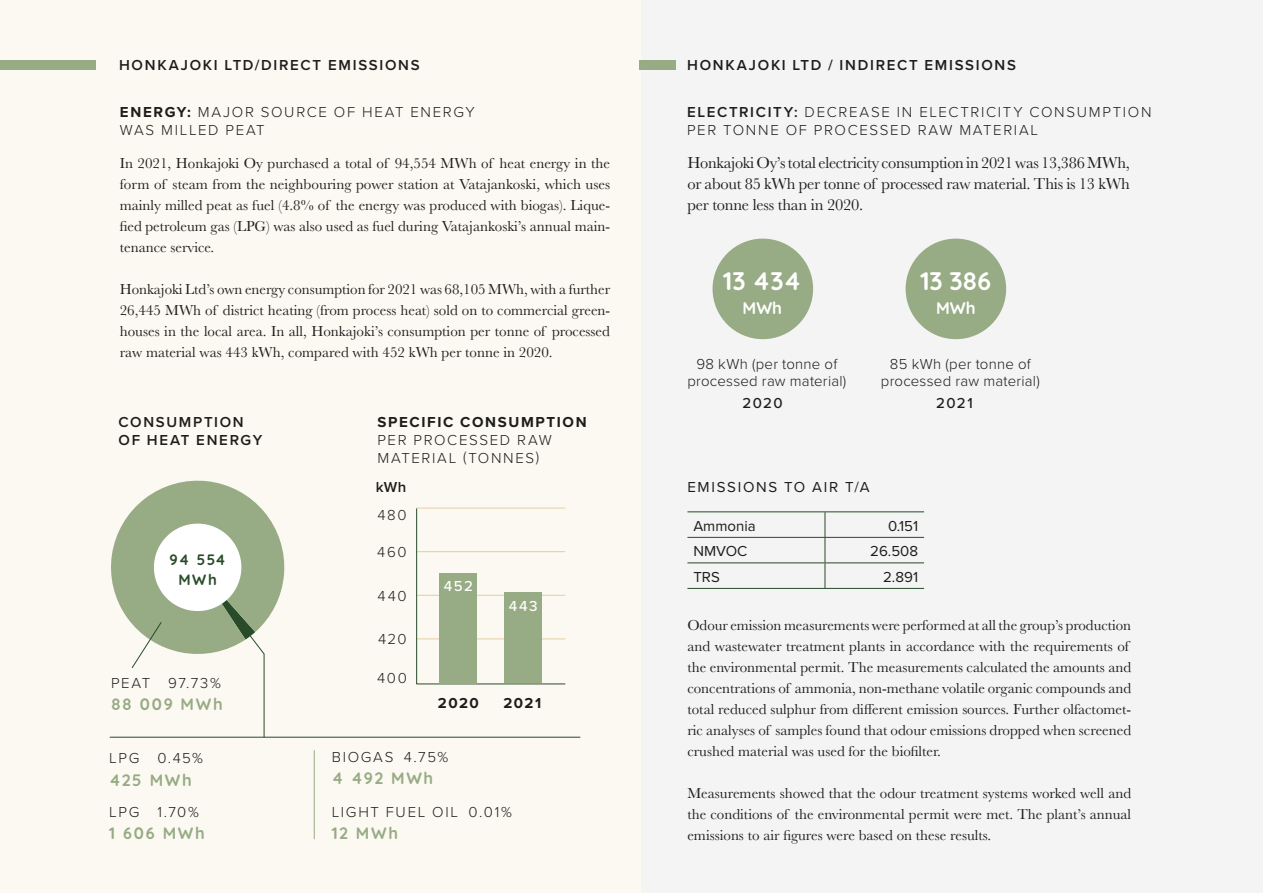
<style>
.page{position:relative;width:1263px;height:893px;background:#fff}
.page>*{position:absolute;margin:0;border:0;box-sizing:border-box;transform-origin:0 0}
.p1{font:700 25.35px "Quicksand";color:#fff}
.p1-2{font:700 16.8px "Quicksand";color:#fff}
.p1-3{font:16.5px/21px "Baskerville";letter-spacing:-.015em;color:#1d1d1b;text-align:justify}
.t1{font:700 16.5px "Quicksand";letter-spacing:.1em;color:#97ab84}
.p1-4{font:15px/21px "Baskerville";color:#1d1d1b;text-align:justify}
.t2{font:300 15px/18px "Proxima Nova";letter-spacing:.105em;color:#1d1d1b}
.t3{font:600 15px/18px "Proxima Nova";letter-spacing:.11em;color:#1d1d1b}
.t4{font:300 15px/16.5px "Proxima Nova";letter-spacing:.015em;color:#1d1d1b;text-align:center}
.H2_ingressi{font:15px "Proxima Nova";color:#1d1d1b}
.H2_ingressi-2{font:15px "Proxima Nova";letter-spacing:.115em;color:#1d1d1b}
.t5{font:500 15px "Proxima Nova";letter-spacing:.095em;color:#1d1d1b}
.t6{font:700 15px/19.5px "Quicksand";letter-spacing:.085em;color:#284b2a;text-align:center}
.t7{font:700 15px "Proxima Nova";letter-spacing:.105em;color:#1d1d1b}
.t8{font:500 15px "Proxima Nova";letter-spacing:.1em;color:#fff}
.s1{font-weight:700}
.s2{font-weight:600}
</style>
<div class="page">
<div style="left:640px;top:0;width:623px;height:893px;background:#f4f4f4"></div>
<div style="left:0;top:0;width:640px;height:893px;background:#fcf9f2"></div>
<div style="left:906px;top:239px;width:100px;height:100px;background:#97ab84;border-radius:50%"></div>
<div style="left:712px;top:239px;width:101px;height:100px;background:#97ab84;border-radius:50%"></div>
<div style="left:640px;top:60px;width:36px;height:10px;background:#97ab84"></div>
<div style="left:0;top:60px;width:96px;height:10px;background:#97ab84"></div>
<hr style="left:687px;top:511px;width:138px;height:1px;background:#284b2a">
<hr style="left:825px;top:511px;width:99px;height:1px;background:#284b2a">
<hr style="left:687px;top:537px;width:138px;height:1px;background:#284b2a">
<hr style="left:825px;top:537px;width:99px;height:1px;background:#284b2a">
<hr style="left:687px;top:562px;width:138px;height:1px;background:#284b2a">
<hr style="left:825px;top:562px;width:99px;height:1px;background:#284b2a">
<svg style="left:825px;top:512px;width:1px;height:76px"></svg>
<hr style="left:687px;top:588px;width:138px;height:1px;background:#284b2a">
<hr style="left:825px;top:588px;width:99px;height:1px;background:#284b2a">
<hr style="left:110px;top:737px;width:470px;height:1px;background:#284b2a">
<svg style="left:109px;top:480px;width:177px;height:258px"></svg>
<hr style="left:314px;top:750px;width:1px;height:89px;background:#97ab84">
<svg style="left:416px;top:508px;width:150px;height:177px"></svg>
<div style="left:440px;top:573px;width:37px;height:110px;background:#97ab84"></div>
<div style="left:504px;top:592px;width:37px;height:91px;background:#97ab84"></div>
<p class="t3" style="left:119px;top:55px;width:302px">HONKAJOKI LTD/DIRECT EMISSIONS</p>
<p class="t3" style="left:687px;top:55px;width:330px">HONKAJOKI LTD / INDIRECT EMISSIONS</p>
<p class="t2" style="left:120px;top:102px;width:356px"><span class="s1">ENERGY:</span> MAJOR SOURCE OF HEAT ENERGY<br>WAS MILLED PEAT</p>
<p class="p1-4" style="left:120px;top:153px;width:492px">In 2021, Honkajoki Oy purchased a total of 94,554 MWh of heat energy in the form of steam from the neighbouring power station at Vatajankoski, which uses mainly milled peat as fuel (4.8% of the energy was produced with biogas). Lique&shy;fied petroleum gas (LPG) was also used as fuel during Vatajankoski’s annual main&shy;tenance service.</p>
<p class="p1-4" style="left:120px;top:279px;width:492px">Honkajoki Ltd’s own energy consumption for 2021 was 68,105 MWh, with a further 26,445 MWh of district heating (from process heat) sold on to commercial green&shy;houses in the local area. In all, Honkajoki’s consumption per tonne of processed raw material was 443 kWh, compared with 452 kWh per tonne in 2020.</p>
<p class="t3" style="left:119px;top:413px;width:145px">CONSUMPTION<br>OF HEAT ENERGY</p>
<p class="t2" style="left:377px;top:412px;width:211px"><span class="s1">SPECIFIC CONSUMPTION<br></span>PER PROCESSED RAW<br>MATERIAL (TONNES)</p>
<p class="t3" style="left:376px;top:477px;width:32px">kWh</p>
<p class="t2" style="left:377px;top:505px;width:31px">480</p>
<p class="t6" style="left:170px;top:549px;width:58px">94 554<br>MWh</p>
<p class="t2" style="left:377px;top:542px;width:31px">460</p>
<p class="t2" style="left:378px;top:586px;width:31px">440</p>
<p class="t8" style="left:444px;top:575px;width:31px">452</p>
<p class="t8" style="left:509px;top:594px;width:30px">443</p>
<p class="t2" style="left:378px;top:630px;width:30px">420</p>
<p class="t2" style="left:111px;top:673px;width:111px">PEAT 97.73%</p>
<p class="t1" style="left:111px;top:691px;width:113px">88 009 MWh</p>
<p class="t2" style="left:377px;top:668px;width:31px">400</p>
<p class="t7" style="left:438px;top:691px;width:43px">2020</p>
<p class="t7" style="left:503px;top:691px;width:39px">2021</p>
<p class="t2" style="left:109px;top:748px;width:95px">LPG 0.45%</p>
<p class="t1" style="left:109px;top:766px;width:84px">425 MWh</p>
<p class="t2" style="left:109px;top:802px;width:91px">LPG 1.70%</p>
<p class="t1" style="left:109px;top:820px;width:97px">1 606 MWh</p>
<p class="t2" style="left:332px;top:747px;width:118px">BIOGAS 4.75%</p>
<p class="t1" style="left:332px;top:765px;width:103px">4 492 MWh</p>
<p class="t2" style="left:332px;top:802px;width:182px">LIGHT FUEL OIL 0.01%</p>
<p class="t1" style="left:332px;top:820px;width:68px">12 MWh</p>
<p class="t2" style="left:687px;top:102px;width:466px"><span class="s2">ELECTRICITY:</span> DECREASE IN ELECTRICITY CONSUMPTION<br>PER TONNE OF PROCESSED RAW MATERIAL</p>
<p class="p1-3" style="left:687px;top:152px;width:444px">Honkajoki Oy’s total electricity consumption in 2021 was 13,386 MWh, or about 85 kWh per tonne of processed raw material. This is 13 kWh per tonne less than in 2020.</p>
<p class="p1" style="left:723px;top:260px;width:80px">13 434</p>
<p class="p1-2" style="left:743px;top:294px;width:41px">MWh</p>
<p class="p1" style="left:920px;top:260px;width:72px">13 386</p>
<p class="p1-2" style="left:936px;top:294px;width:41px">MWh</p>
<p class="t4" style="left:687px;top:355px;width:160px">98 kWh (per tonne of processed raw material)</p>
<p class="t4" style="left:881px;top:355px;width:160px">85 kWh (per tonne of processed raw material)</p>
<p class="t5" style="left:742px;top:392px;width:42px">2020</p>
<p class="t5" style="left:936px;top:392px;width:38px">2021</p>
<p class="H2_ingressi-2" style="left:687px;top:475px;width:184px">EMISSIONS TO AIR T/A</p>
<p class="H2_ingressi" style="left:693px;top:514px;width:64px">Ammonia</p>
<p class="H2_ingressi" style="left:888px;top:514px;width:32px">0.151</p>
<p class="H2_ingressi" style="left:693px;top:540px;width:55px">NMVOC</p>
<p class="H2_ingressi" style="left:870px;top:540px;width:49px">26.508</p>
<p class="H2_ingressi" style="left:693px;top:565px;width:28px">TRS</p>
<p class="H2_ingressi" style="left:883px;top:565px;width:36px">2.891</p>
<p class="p1-4" style="left:687px;top:615px;width:445px;text-align:left">Odour emission measurements were performed at all the group’s production and wastewater treatment plants in accordance with the requirements of the environmental permit. The measurements calculated the amounts and concentrations of ammonia, non-methane volatile organic compounds and total reduced sulphur from different emission sources. Further olfactomet&shy;ric analyses of samples found that odour emissions dropped when screened crushed material was used for the biofilter.</p>
<p class="p1-4" style="left:687px;top:783px;width:445px">Measurements showed that the odour treatment systems worked well and the conditions of the environmental permit were met. The plant’s annual emissions to air figures were based on these results.</p>
</div>
